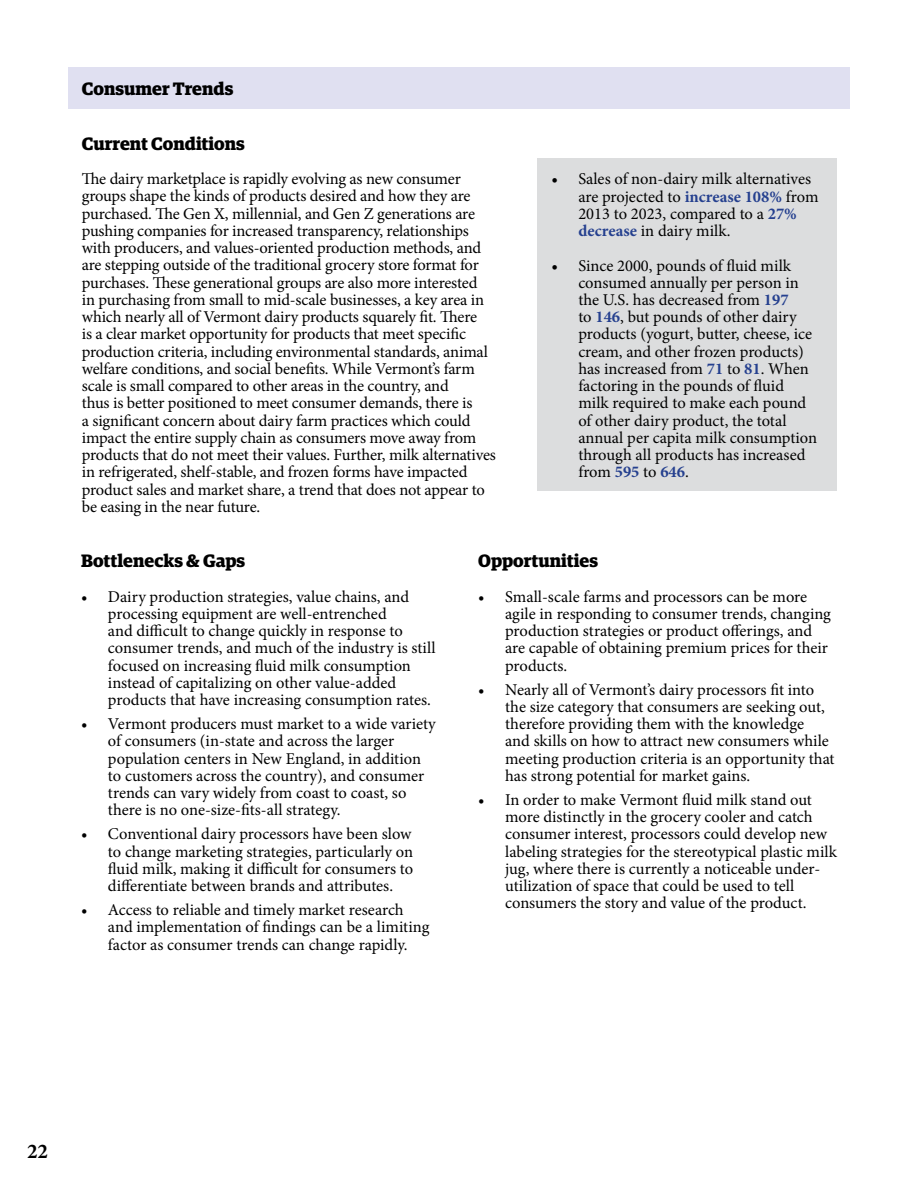
<style>
.page{position:relative;width:918px;height:1188px;background:#fff}
.page>*{position:absolute;margin:0;border:0;box-sizing:border-box;transform-origin:0 0}
.t1{font:700 21px "Minion Pro";color:#000}
.t2{font:700 18px "Guardian Egyp";color:#000}
.t3{font:16.5px/17.2px "Minion Pro";letter-spacing:-.005em;color:#000}
.s1{font-weight:700}
.s2{font-weight:700;color:#25408f}
</style>
<div class="page">
<div style="left:68px;top:68px;width:782px;height:41px;background:#e0e0f1"></div>
<div style="left:538px;top:159px;width:299px;height:332px;background:#dcddde"></div>
<p class="t2" style="left:82px;top:75px;width:153px">Consumer Trends</p>
<p class="t2" style="left:82px;top:130px;width:165px">Current Conditions</p>
<p class="t3" style="left:82px;top:170px;width:416px">The dairy marketplace is rapidly evolving as new consumer groups shape the kinds of products desired and how they are purchased. The Gen X, millennial, and Gen Z generations are pushing companies for increased transparency, relationships with producers, and values-oriented production methods, and are stepping outside of the traditional grocery store format for purchases. These generational groups are also more interested<br>in purchasing from small to mid-scale businesses, a key area in which nearly all of Vermont dairy products squarely fit. There<br>is a clear market opportunity for products that meet specific production criteria, including environmental standards, animal welfare conditions, and social benefits. While Vermont’s farm scale is small compared to other areas in the country, and<br>thus is better positioned to meet consumer demands, there is<br>a significant concern about dairy farm practices which could impact the entire supply chain as consumers move away from products that do not meet their values. Further, milk alternatives in refrigerated, shelf-stable, and frozen forms have impacted product sales and market share, a trend that does not appear to be easing in the near future.</p>
<p class="t2" style="left:81px;top:547px;width:166px">Bottlenecks &amp; Gaps</p>
<p class="t3" style="left:108px;top:588px;width:329px;text-indent:-27px">• Dairy production strategies, value chains, and processing equipment are well-entrenched<br>and difficult to change quickly in response to consumer trends, and much of the industry is still focused on increasing fluid milk consumption instead of capitalizing on other value-added products that have increasing consumption rates.</p>
<p class="t3" style="left:108px;top:715px;width:329px;text-indent:-27px">• Vermont producers must market to a wide variety of consumers (in-state and across the larger population centers in New England, in addition to customers across the country), and consumer trends can vary widely from coast to coast, so there is no one-size-fits-all strategy.</p>
<p class="t3" style="left:108px;top:826px;width:307px;text-align:justify;text-indent:-27px">• Conventional dairy processors have been slow to change marketing strategies, particularly on fluid milk, making it difficult for consumers to differentiate between brands and attributes.</p>
<p class="t3" style="left:108px;top:901px;width:323px;text-indent:-27px">• Access to reliable and timely market research and implementation of findings can be a limiting factor as consumer trends can change rapidly.</p>
<p class="t3" style="left:578px;top:170px;width:242px;text-indent:-27px"><span class="s1">•</span> Sales of non-dairy milk alternatives are projected to <span class="s2">increase 108%</span> from<br>2013 to 2023, compared to a <span class="s2">27% decrease</span> in dairy milk.</p>
<p class="t3" style="left:578px;top:257px;width:240px;text-indent:-27px"><span class="s1">•</span> Since 2000, pounds of fluid milk consumed annually per person in the U.S. has decreased from <span class="s2">197<br></span>to <span class="s2">146</span>, but pounds of other dairy products (yogurt, butter, cheese, ice cream, and other frozen products) has increased from <span class="s2">71</span> to <span class="s2">81</span>. When factoring in the pounds of fluid milk required to make each pound of other dairy product, the total annual per capita milk consumption through all products has increased from <span class="s2">595</span> to <span class="s2">646</span>.</p>
<p class="t2" style="left:478px;top:547px;width:121px">Opportunities</p>
<p class="t3" style="left:505px;top:588px;width:327px;text-indent:-27px">• Small-scale farms and processors can be more agile in responding to consumer trends, changing production strategies or product offerings, and are capable of obtaining premium prices for their products.</p>
<p class="t3" style="left:505px;top:681px;width:331px;text-indent:-27px">• Nearly all of Vermont’s dairy processors fit into the size category that consumers are seeking out, therefore providing them with the knowledge<br>and skills on how to attract new consumers while meeting production criteria is an opportunity that has strong potential for market gains.</p>
<p class="t3" style="left:505px;top:791px;width:333px;text-indent:-27px">• In order to make Vermont fluid milk stand out more distinctly in the grocery cooler and catch consumer interest, processors could develop new labeling strategies for the stereotypical plastic milk jug, where there is currently a noticeable under&shy;utilization of space that could be used to tell consumers the story and value of the product.</p>
<p class="t1" style="left:27px;top:1136px;width:22px">22</p>
</div>
